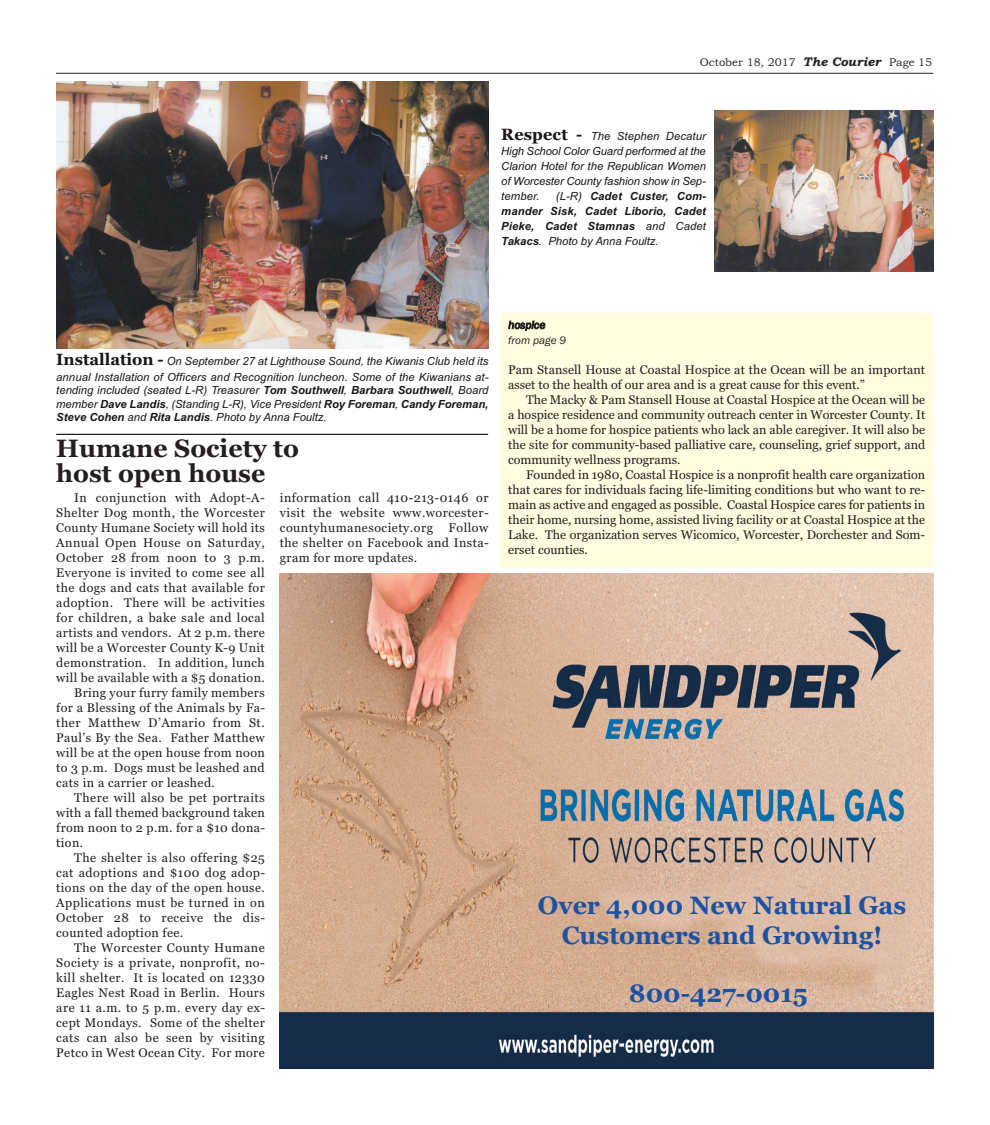
<style>
.page{position:relative;width:990px;height:1125px;background:#fff}
.page>*{position:absolute;margin:0;border:0;box-sizing:border-box;transform-origin:0 0}
.t1{font:700 25px/30px "Georgia";color:#1c52a4;text-align:center}
.t2{font:700 25px/25px "Georgia";color:#231f20}
.t3{font:12.5px/15px "Georgia";letter-spacing:.03em;color:#231f20;text-align:justify}
.t4{font:12.5px "Georgia";color:#231f20}
.t5{font:12.5px "Georgia";letter-spacing:.01em;color:#231f20}
.t6{font:italic 11.25px/15px "Arial";color:#191615;text-align:justify}
.t7{font:italic 700 11.25px/15px "Arial";letter-spacing:.01em;color:#191615;text-align:justify}
.t8{font:11.25px "Bookman Old Style";color:#231f20}
.t9{font:italic 11.25px/15.2px "Franklin Gothic";color:#231f20}
.s1{font-weight:700;font-style:italic;font-size:12.5px}
.s2{font-family:"Georgia";font-weight:700;font-style:normal;font-size:16.25px}
.s3{font-weight:400}
.s4{font-weight:700}
</style>
<div class="page">
<hr style="left:56px;top:73px;width:877px;height:1px;background:#231f20">
<div style="left:501px;top:313px;width:432px;height:255px;background:#fffce0"></div>
<img style="left:56px;top:81px;width:432px;height:268px">
<hr style="left:56px;top:434px;width:432px;height:1px;background:#231f20">
<img style="left:280px;top:574px;width:654px;height:495px">
<img style="left:714px;top:110px;width:220px;height:161px">
<p class="t8" style="left:700px;top:56px;width:234px">October 18, 2017 <span class="s1">The Courier</span> Page 15</p>
<p class="t6" style="left:501px;top:128px;width:206px"><span class="s2">Respect -</span> The Stephen Decatur High School Color Guard performed at the Clarion Hotel for the Republican Women of Worcester County fashion show in Sep&shy;tember.</p>
<p class="t7" style="left:501px;top:188px;width:206px;text-indent:55px"><span class="s3">(L-R)</span> Cadet Custer, Com&shy;mander Sisk, Cadet Liborio, Cadet Pieke, Cadet Stamnas <span class="s3">and Cadet </span>Takacs<span class="s3">. Photo by Anna Foultz.</span></p>
<p class="t6" style="left:56px;top:354px;width:434px;line-height:15.4px"><span class="s2">Installation -</span> On September 27 at Lighthouse Sound, the Kiwanis Club held its annual Installation of Officers and Recognition luncheon. Some of the Kiwanians at-</p>
<p class="t6" style="left:56px;top:384px;width:434px;line-height:13.5px">tending included (seated L-R) Treasurer <span class="s4">Tom Southwell</span>, <span class="s4">Barbara Southwell</span>, Board member <span class="s4">Dave Landis</span>, (Standing L-R), Vice President <span class="s4">Roy Foreman</span>, <span class="s4">Candy Foreman, Steve Cohen</span> and <span class="s4">Rita Landis</span>. Photo by Anna Foultz.</p>
<p class="t2" style="left:56px;top:436px;width:244px">Humane Society to host open house</p>
<p class="t3" style="left:74px;top:490px;width:192px">In conjunction with Adopt-A-</p>
<p class="t3" style="left:56px;top:505px;width:210px">Shelter Dog month, the Worcester</p>
<p class="t3" style="left:56px;top:520px;width:210px">County Humane Society will hold its</p>
<p class="t3" style="left:56px;top:535px;width:210px">Annual Open House on Saturday,</p>
<p class="t3" style="left:56px;top:550px;width:210px">October 28 from noon to 3 p.m.</p>
<p class="t3" style="left:56px;top:565px;width:210px">Everyone is invited to come see all</p>
<p class="t3" style="left:56px;top:580px;width:210px">the dogs and cats that available for</p>
<p class="t3" style="left:56px;top:595px;width:210px">adoption. There will be activities</p>
<p class="t3" style="left:56px;top:610px;width:210px">for children, a bake sale and local</p>
<p class="t3" style="left:56px;top:625px;width:210px">artists and vendors. At 2 p.m. there</p>
<p class="t3" style="left:56px;top:640px;width:210px">will be a Worcester County K-9 Unit</p>
<p class="t3" style="left:56px;top:655px;width:210px">demonstration. In addition, lunch</p>
<p class="t3" style="left:56px;top:670px;width:210px">will be available with a $5 donation.</p>
<p class="t3" style="left:74px;top:685px;width:192px">Bring your furry family members</p>
<p class="t3" style="left:56px;top:700px;width:210px">for a Blessing of the Animals by Fa-</p>
<p class="t3" style="left:56px;top:715px;width:210px">ther Matthew D’Amario from St.</p>
<p class="t3" style="left:56px;top:730px;width:210px">Paul’s By the Sea. Father Matthew</p>
<p class="t3" style="left:56px;top:745px;width:210px">will be at the open house from noon</p>
<p class="t3" style="left:56px;top:760px;width:210px">to 3 p.m. Dogs must be leashed and</p>
<p class="t3" style="left:56px;top:775px;width:160px">cats in a carrier or leashed.</p>
<p class="t3" style="left:74px;top:790px;width:192px">There will also be pet portraits</p>
<p class="t3" style="left:56px;top:805px;width:210px">with a fall themed background taken</p>
<p class="t3" style="left:56px;top:820px;width:210px">from noon to 2 p.m. for a $10 dona-</p>
<p class="t3" style="left:56px;top:835px;width:28px">tion.</p>
<p class="t3" style="left:74px;top:850px;width:192px">The shelter is also offering $25</p>
<p class="t3" style="left:56px;top:865px;width:210px">cat adoptions and $100 dog adop-</p>
<p class="t3" style="left:56px;top:880px;width:210px">tions on the day of the open house.</p>
<p class="t3" style="left:56px;top:895px;width:210px">Applications must be turned in on</p>
<p class="t3" style="left:56px;top:910px;width:210px">October 28 to receive the dis-</p>
<p class="t3" style="left:56px;top:925px;width:129px">counted adoption fee.</p>
<p class="t3" style="left:74px;top:940px;width:192px">The Worcester County Humane</p>
<p class="t3" style="left:56px;top:955px;width:210px">Society is a private, nonprofit, no-</p>
<p class="t3" style="left:56px;top:970px;width:210px">kill shelter. It is located on 12330</p>
<p class="t3" style="left:56px;top:985px;width:210px">Eagles Nest Road in Berlin. Hours</p>
<p class="t3" style="left:56px;top:1000px;width:210px">are 11 a.m. to 5 p.m. every day ex-</p>
<p class="t3" style="left:56px;top:1015px;width:210px">cept Mondays. Some of the shelter</p>
<p class="t3" style="left:56px;top:1030px;width:210px">cats can also be seen by visiting</p>
<p class="t3" style="left:56px;top:1045px;width:210px">Petco in West Ocean City. For more</p>
<p class="t3" style="left:280px;top:490px;width:210px">information call 410-213-0146 or visit the website www.worcester&shy;countyhumanesociety.org Follow the shelter on Facebook and Insta&shy;gram for more updates.</p>
<p class="t9" style="left:508px;top:317px;width:59px">hospice from page 9</p>
<p class="t5" style="left:508px;top:362px;width:419px">Pam Stansell House at Coastal Hospice at the Ocean will be an important</p>
<p class="t4" style="left:508px;top:377px;width:358px">asset to the health of our area and is a great cause for this event.”</p>
<p class="t4" style="left:526px;top:392px;width:401px">The Macky &amp; Pam Stansell House at Coastal Hospice at the Ocean will be</p>
<p class="t4" style="left:508px;top:407px;width:419px">a hospice residence and community outreach center in Worcester County. It</p>
<p class="t4" style="left:508px;top:422px;width:419px">will be a home for hospice patients who lack an able caregiver. It will also be</p>
<p class="t4" style="left:508px;top:437px;width:419px">the site for community-based palliative care, counseling, grief support, and</p>
<p class="t4" style="left:508px;top:452px;width:174px">community wellness programs.</p>
<p class="t4" style="left:526px;top:467px;width:401px">Founded in 1980, Coastal Hospice is a nonprofit health care organization</p>
<p class="t4" style="left:508px;top:482px;width:419px">that cares for individuals facing life-limiting conditions but who want to re-</p>
<p class="t4" style="left:508px;top:497px;width:419px">main as active and engaged as possible. Coastal Hospice cares for patients in</p>
<p class="t4" style="left:508px;top:512px;width:419px">their home, nursing home, assisted living facility or at Coastal Hospice at the</p>
<p class="t4" style="left:508px;top:527px;width:419px">Lake. The organization serves Wicomico, Worcester, Dorchester and Som-</p>
<p class="t4" style="left:508px;top:542px;width:81px">erset counties.</p>
<p class="t1" style="left:538px;top:890px;width:370px">Over 4,000 New Natural Gas<br>Customers and Growing!</p>
<p class="t1" style="left:629px;top:978px;width:180px">800-427-0015</p>
</div>
